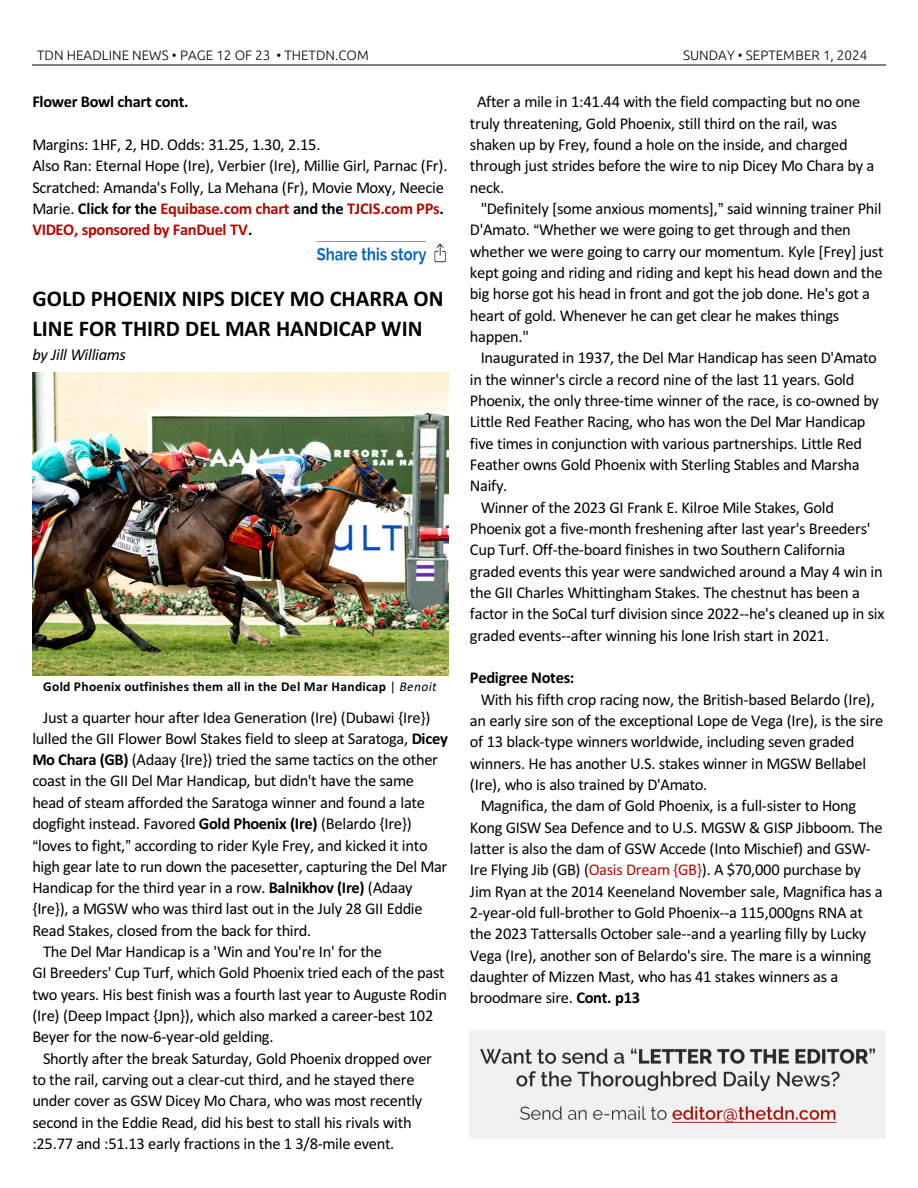
<style>
.page{position:relative;width:918px;height:1188px;background:#fff}
.page>*{position:absolute;margin:0;border:0;box-sizing:border-box;transform-origin:0 0}
.t1{font:700 22.5px/30.3px "Calibri";color:#000}
.t2{font:16.5px/21.3px "Calibri";letter-spacing:-.02em;color:#000}
.t3{font:700 16.5px "Calibri";letter-spacing:-.025em;color:#000}
.t4{font:italic 16.5px "Calibri";letter-spacing:-.015em;color:#000}
.t5{font:300 13.5px "Ubuntu";color:#000}
.t6{font:700 13.5px "Calibri";letter-spacing:.025em;color:#000}
.s1{font-weight:700}
.s2{font-weight:700;color:#b30a00}
.s3{font-weight:400}
.s4{font-weight:400;font-style:italic}
.s5{color:#b30b00}
</style>
<div class="page">
<hr style="left:32px;top:64px;width:853px;height:1px;background:#808080">
<img style="left:32px;top:373px;width:416px;height:302px">
<img style="left:470px;top:1031px;width:416px;height:108px">
<img style="left:315px;top:241px;width:131px;height:24px">
<p class="t5" style="left:37px;top:49px;width:333px">TDN HEADLINE NEWS • PAGE 12 OF 23 • THETDN.COM</p>
<p class="t5" style="left:683px;top:49px;width:186px">SUNDAY • SEPTEMBER 1, 2024</p>
<p class="t3" style="left:32px;top:95px;width:158px">Flower Bowl chart cont.</p>
<p class="t2" style="left:32px;top:135px;width:417px">Margins: 1HF, 2, HD. Odds: 31.25, 1.30, 2.15.<br>Also Ran: Eternal Hope (Ire), Verbier (Ire), Millie Girl, Parnac (Fr).<br>Scratched: Amanda's Folly, La Mehana (Fr), Movie Moxy, Neecie Marie. <span class="s1">Click for the</span> <span class="s2">Equibase.com chart</span> <span class="s1">and the</span> <span class="s2">TJCIS.com PPs</span><span class="s1">.<br></span><span class="s2">VIDEO, sponsored by FanDuel TV</span><span class="s1">.</span></p>
<h1 class="t1" style="left:32px;top:285px;width:413px">GOLD PHOENIX NIPS DICEY MO CHARRA ON<br>LINE FOR THIRD DEL MAR HANDICAP WIN</h1>
<p class="t4" style="left:32px;top:347px;width:95px">by Jill Williams</p>
<p class="t6" style="left:43px;top:681px;width:395px">Gold Phoenix outfinishes them all in the Del Mar Handicap <span class="s3">|</span> <span class="s4">Benoit</span></p>
<p class="t2" style="left:43px;top:708px;width:389px">Just a quarter hour after Idea Generation (Ire) (Dubawi {Ire})</p>
<p class="t2" style="left:32px;top:729px;width:417px">lulled the GII Flower Bowl Stakes field to sleep at Saratoga, <span class="s1">Dicey</span></p>
<p class="t2" style="left:32px;top:750px;width:407px"><span class="s1">Mo Chara (GB)</span> (Adaay {Ire}) tried the same tactics on the other</p>
<p class="t2" style="left:32px;top:772px;width:383px">coast in the GII Del Mar Handicap, but didn't have the same</p>
<p class="t2" style="left:32px;top:793px;width:394px">head of steam afforded the Saratoga winner and found a late</p>
<p class="t2" style="left:32px;top:814px;width:381px">dogfight instead. Favored <span class="s1">Gold Phoenix (Ire)</span> (Belardo {Ire})</p>
<p class="t2" style="left:38px;top:836px;width:391px">loves to fight, according to rider Kyle Frey, and kicked it into</p>
<p class="t2" style="left:32px;top:857px;width:416px">high gear late to run down the pacesetter, capturing the Del Mar</p>
<p class="t2" style="left:32px;top:878px;width:382px">Handicap for the third year in a row. <span class="s1">Balnikhov (Ire)</span> (Adaay</p>
<p class="t2" style="left:32px;top:900px;width:392px">{Ire}), a MGSW who was third last out in the July 28 GII Eddie</p>
<p class="t2" style="left:32px;top:921px;width:281px">Read Stakes, closed from the back for third.</p>
<p class="t2" style="left:43px;top:942px;width:340px">The Del Mar Handicap is a 'Win and You're In' for the</p>
<p class="t2" style="left:32px;top:964px;width:414px">GI Breeders' Cup Turf, which Gold Phoenix tried each of the past</p>
<p class="t2" style="left:32px;top:985px;width:416px">two years. His best finish was a fourth last year to Auguste Rodin</p>
<p class="t2" style="left:32px;top:1006px;width:403px">(Ire) (Deep Impact {Jpn}), which also marked a career-best 102</p>
<p class="t2" style="left:32px;top:1028px;width:243px">Beyer for the now-6-year-old gelding.</p>
<p class="t2" style="left:43px;top:1049px;width:390px">Shortly after the break Saturday, Gold Phoenix dropped over</p>
<p class="t2" style="left:32px;top:1070px;width:384px">to the rail, carving out a clear-cut third, and he stayed there</p>
<p class="t2" style="left:32px;top:1092px;width:392px">under cover as GSW Dicey Mo Chara, who was most recently</p>
<p class="t2" style="left:32px;top:1113px;width:381px">second in the Eddie Read, did his best to stall his rivals with</p>
<p class="t2" style="left:32px;top:1134px;width:364px">:25.77 and :51.13 early fractions in the 1 3/8-mile event.</p>
<p class="t2" style="left:470px;top:93px;width:406px;text-indent:7px">After a mile in 1:41.44 with the field compacting but no one truly threatening, Gold Phoenix, still third on the rail, was shaken up by Frey, found a hole on the inside, and charged through just strides before the wire to nip Dicey Mo Chara by a neck.</p>
<p class="t2" style="left:470px;top:199px;width:415px;text-indent:11px">"Definitely [some anxious moments], said winning trainer Phil D'Amato. Whether we were going to get through and then whether we were going to carry our momentum. Kyle [Frey] just kept going and riding and riding and kept his head down and the big horse got his head in front and got the job done. He's got a heart of gold. Whenever he can get clear he makes things happen."</p>
<p class="t2" style="left:481px;top:349px;width:398px">Inaugurated in 1937, the Del Mar Handicap has seen D'Amato</p>
<p class="t2" style="left:470px;top:370px;width:386px">in the winner's circle a record nine of the last 11 years. Gold</p>
<p class="t2" style="left:470px;top:391px;width:411px">Phoenix, the only three-time winner of the race, is co-owned by</p>
<p class="t2" style="left:470px;top:413px;width:397px">Little Red Feather Racing, who has won the Del Mar Handicap</p>
<p class="t2" style="left:470px;top:434px;width:394px">five times in conjunction with various partnerships. Little Red</p>
<p class="t2" style="left:470px;top:455px;width:391px">Feather owns Gold Phoenix with Sterling Stables and Marsha</p>
<p class="t2" style="left:470px;top:477px;width:39px">Naify.</p>
<p class="t2" style="left:481px;top:498px;width:355px">Winner of the 2023 GI Frank E. Kilroe Mile Stakes, Gold</p>
<p class="t2" style="left:470px;top:519px;width:402px">Phoenix got a five-month freshening after last year's Breeders'</p>
<p class="t2" style="left:470px;top:541px;width:377px">Cup Turf. Off-the-board finishes in two Southern California</p>
<p class="t2" style="left:470px;top:562px;width:414px">graded events this year were sandwiched around a May 4 win in</p>
<p class="t2" style="left:470px;top:583px;width:392px">the GII Charles Whittingham Stakes. The chestnut has been a</p>
<p class="t2" style="left:470px;top:605px;width:416px">factor in the SoCal turf division since 2022--he's cleaned up in six</p>
<p class="t2" style="left:470px;top:626px;width:361px">graded events--after winning his lone Irish start in 2021.</p>
<p class="t3" style="left:470px;top:671px;width:106px">Pedigree Notes:</p>
<p class="t2" style="left:481px;top:690px;width:396px">With his fifth crop racing now, the British-based Belardo (Ire),</p>
<p class="t2" style="left:470px;top:711px;width:415px">an early sire son of the exceptional Lope de Vega (Ire), is the sire</p>
<p class="t2" style="left:470px;top:733px;width:386px">of 13 black-type winners worldwide, including seven graded</p>
<p class="t2" style="left:470px;top:754px;width:398px">winners. He has another U.S. stakes winner in MGSW Bellabel</p>
<p class="t2" style="left:470px;top:775px;width:239px">(Ire), who is also trained by D'Amato.</p>
<p class="t2" style="left:481px;top:796px;width:377px">Magnifica, the dam of Gold Phoenix, is a full-sister to Hong</p>
<p class="t2" style="left:470px;top:818px;width:414px">Kong GISW Sea Defence and to U.S. MGSW &amp; GISP Jibboom. The</p>
<p class="t2" style="left:470px;top:839px;width:402px">latter is also the dam of GSW Accede (Into Mischief) and GSW-</p>
<p class="t2" style="left:470px;top:861px;width:392px">Ire Flying Jib (GB) (<span class="s5">Oasis Dream {GB}</span>). A $70,000 purchase by</p>
<p class="t2" style="left:470px;top:882px;width:414px">Jim Ryan at the 2014 Keeneland November sale, Magnifica has a</p>
<p class="t2" style="left:470px;top:903px;width:395px">2-year-old full-brother to Gold Phoenix--a 115,000gns RNA at</p>
<p class="t2" style="left:470px;top:924px;width:398px">the 2023 Tattersalls October sale--and a yearling filly by Lucky</p>
<p class="t2" style="left:470px;top:946px;width:403px">Vega (Ire), another son of Belardo's sire. The mare is a winning</p>
<p class="t2" style="left:470px;top:967px;width:370px">daughter of Mizzen Mast, who has 41 stakes winners as a</p>
<p class="t2" style="left:470px;top:989px;width:172px">broodmare sire. <span class="s1">Cont. p13</span></p>
</div>
